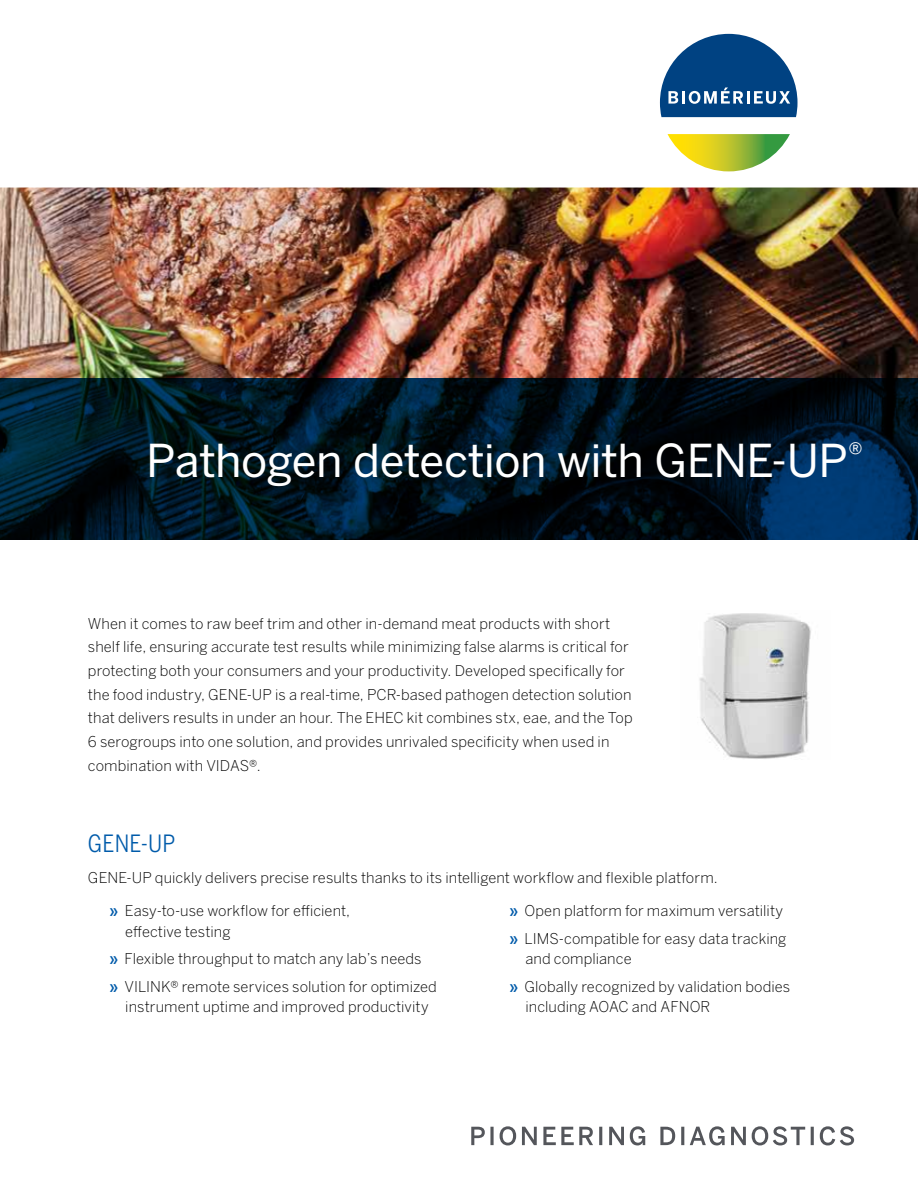
<style>
.page{position:relative;width:918px;height:1188px;background:#fff}
.page>*{position:absolute;margin:0;border:0;box-sizing:border-box;transform-origin:0 0}
.t1{font:45px "Benton Sans";letter-spacing:-.01em;color:#fff}
.t2{font:23.7px "Benton Sans Condensed";letter-spacing:.01em;color:#005baa}
.t3{font:300 14.7px/23.7px "Benton Sans";letter-spacing:.005em;color:#000}
.s1{font-weight:500;color:#005baa}
</style>
<div class="page">
<img style="left:0;top:188px;width:918px;height:190px">
<svg style="left:0;top:378px;width:918px;height:162px;background:#001625"></svg>
<svg style="left:471px;top:1126px;width:383px;height:19px"></svg>
<svg style="left:668px;top:134px;width:122px;height:37px"></svg>
<svg style="left:660px;top:34px;width:138px;height:83px"></svg>
<img style="left:699px;top:613px;width:112px;height:146px">
<h1 class="t1" style="left:146px;top:433px;width:718px">Pathogen detection with GENE-UP<sup>®</sup></h1>
<p class="t3" style="left:88px;top:612px;width:546px">When it comes to raw beef trim and other in-demand meat products with short shelf life, ensuring accurate test results while minimizing false alarms is critical for protecting both your consumers and your productivity. Developed specifically for the food industry, GENE-UP is a real-time, PCR-based pathogen detection solution that delivers results in under an hour. The EHEC kit combines stx, eae, and the Top 6 serogroups into one solution, and provides unrivaled specificity when used in combination with VIDAS®.</p>
<h2 class="t2" style="left:88px;top:830px;width:89px">GENE-UP</h2>
<p class="t3" style="left:88px;top:865px;width:631px">GENE-UP quickly delivers precise results thanks to its intelligent workflow and flexible platform.</p>
<p class="t3" style="left:125px;top:901px;width:226px;line-height:20.7px;text-indent:-16px"><span class="s1">»</span> Easy-to-use workflow for efficient, effective testing</p>
<p class="t3" style="left:109px;top:945px;width:329px;line-height:27.3px"><span class="s1">»</span> Flexible throughput to match any lab’s needs<br><span class="s1">»</span> VILINK® remote services solution for optimized</p>
<p class="t3" style="left:125px;top:995px;width:305px">instrument uptime and improved productivity</p>
<p class="t3" style="left:509px;top:897px;width:279px;line-height:27.3px"><span class="s1">»</span> Open platform for maximum versatility <span class="s1">»</span> LIMS-compatible for easy data tracking</p>
<p class="t3" style="left:509px;top:945px;width:282px;line-height:27.3px;text-indent:16px">and compliance<br><span class="s1">»</span> Globally recognized by validation bodies</p>
<p class="t3" style="left:525px;top:995px;width:187px">including AOAC and AFNOR</p>
</div>
